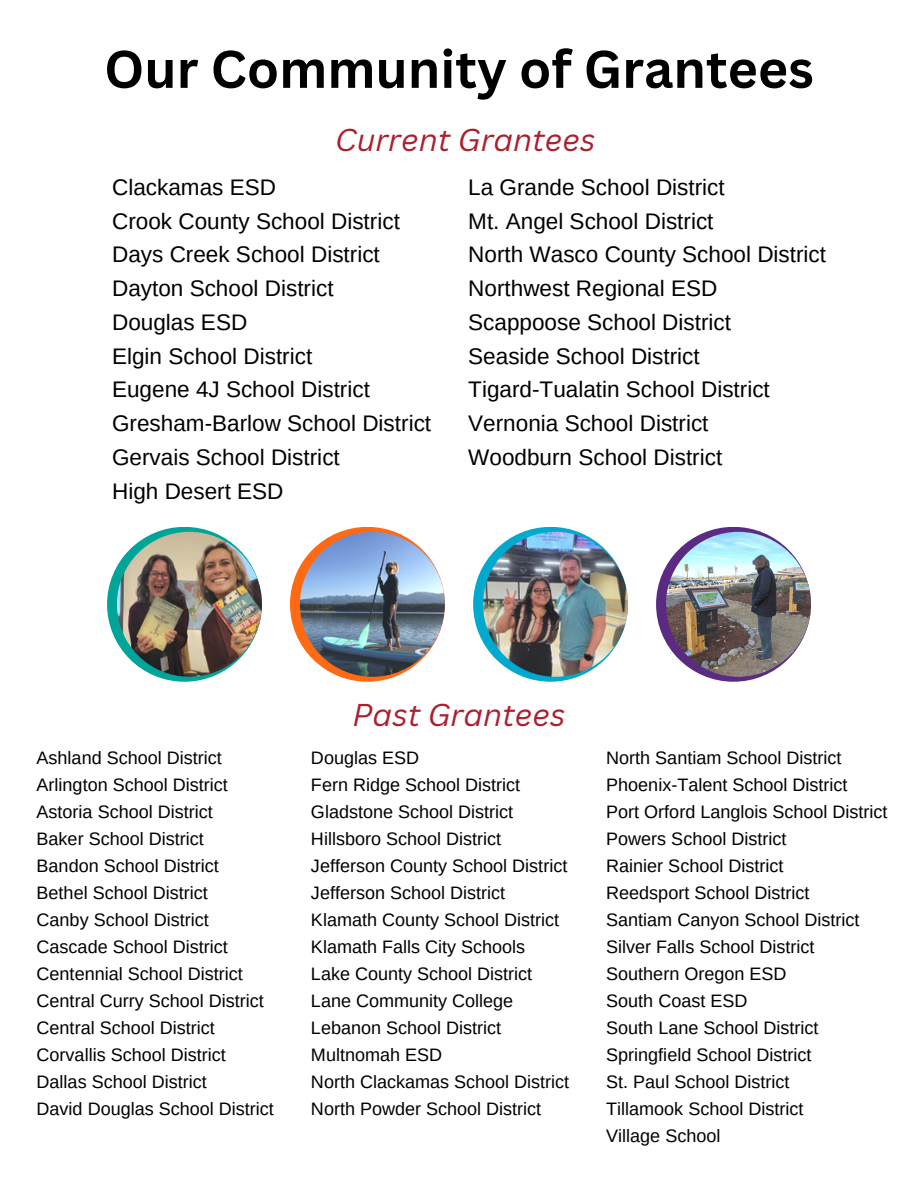
<style>
.page{position:relative;width:918px;height:1188px;background:#fff}
.page>*{position:absolute;margin:0;border:0;box-sizing:border-box;transform-origin:0 0}
.t1{font:700 51.75px "Canva Sans";color:#000}
.t2{font:italic 30.75px "Canva Sans";color:#ac1f2d}
.t3{font:22.5px/33.8px "Arimo";color:#000}
.t4{font:18px/27px "Arimo";color:#000}
</style>
<div class="page">
<svg style="left:290px;top:527px;width:155px;height:155px;background:#fc701e"></svg>
<img style="left:300px;top:532px;width:145px;height:145px;border-radius:50%">
<div style="left:473px;top:527px;width:155px;height:155px;background:#00a9ce;border-radius:50%"></div>
<img style="left:483px;top:532px;width:145px;height:145px;border-radius:50%">
<div style="left:656px;top:527px;width:155px;height:155px;background:#5b2b83;border-radius:50%"></div>
<img style="left:666px;top:532px;width:145px;height:145px;border-radius:50%">
<svg style="left:107px;top:527px;width:155px;height:155px;background:#0ca79c"></svg>
<img style="left:117px;top:532px;width:145px;height:145px;border-radius:50%">
<h1 class="t1" style="left:104px;top:33px;width:711px">Our Community of Grantees</h1>
<h2 class="t2" style="left:335px;top:118px;width:262px">Current Grantees</h2>
<p class="t3" style="left:112px;top:170px;width:321px">Clackamas ESD<br>Crook County School District<br>Days Creek School District<br>Dayton School District<br>Douglas ESD<br>Elgin School District<br>Eugene 4J School District<br>Gresham-Barlow School District<br>Gervais School District<br>High Desert ESD</p>
<p class="t3" style="left:468px;top:170px;width:359px">La Grande School District<br>Mt. Angel School District<br>North Wasco County School District<br>Northwest Regional ESD<br>Scappoose School District<br>Seaside School District<br>Tigard-Tualatin School District<br>Vernonia School District<br>Woodburn School District</p>
<h2 class="t2" style="left:353px;top:693px;width:214px">Past Grantees</h2>
<p class="t4" style="left:37px;top:744px;width:239px">Ashland School District<br>Arlington School District<br>Astoria School District<br>Baker School District<br>Bandon School District<br>Bethel School District<br>Canby School District<br>Cascade School District<br>Centennial School District<br>Central Curry School District<br>Central School District<br>Corvallis School District<br>Dallas School District<br>David Douglas School District</p>
<p class="t4" style="left:311px;top:744px;width:260px">Douglas ESD<br>Fern Ridge School District<br>Gladstone School District<br>Hillsboro School District<br>Jefferson County School District<br>Jefferson School District<br>Klamath County School District<br>Klamath Falls City Schools<br>Lake County School District<br>Lane Community College<br>Lebanon School District<br>Multnomah ESD<br>North Clackamas School District<br>North Powder School District</p>
<p class="t4" style="left:606px;top:744px;width:283px">North Santiam School District<br>Phoenix-Talent School District<br>Port Orford Langlois School District<br>Powers School District<br>Rainier School District<br>Reedsport School District<br>Santiam Canyon School District<br>Silver Falls School District<br>Southern Oregon ESD<br>South Coast ESD<br>South Lane School District<br>Springfield School District<br>St. Paul School District<br>Tillamook School District<br>Village School</p>
</div>
